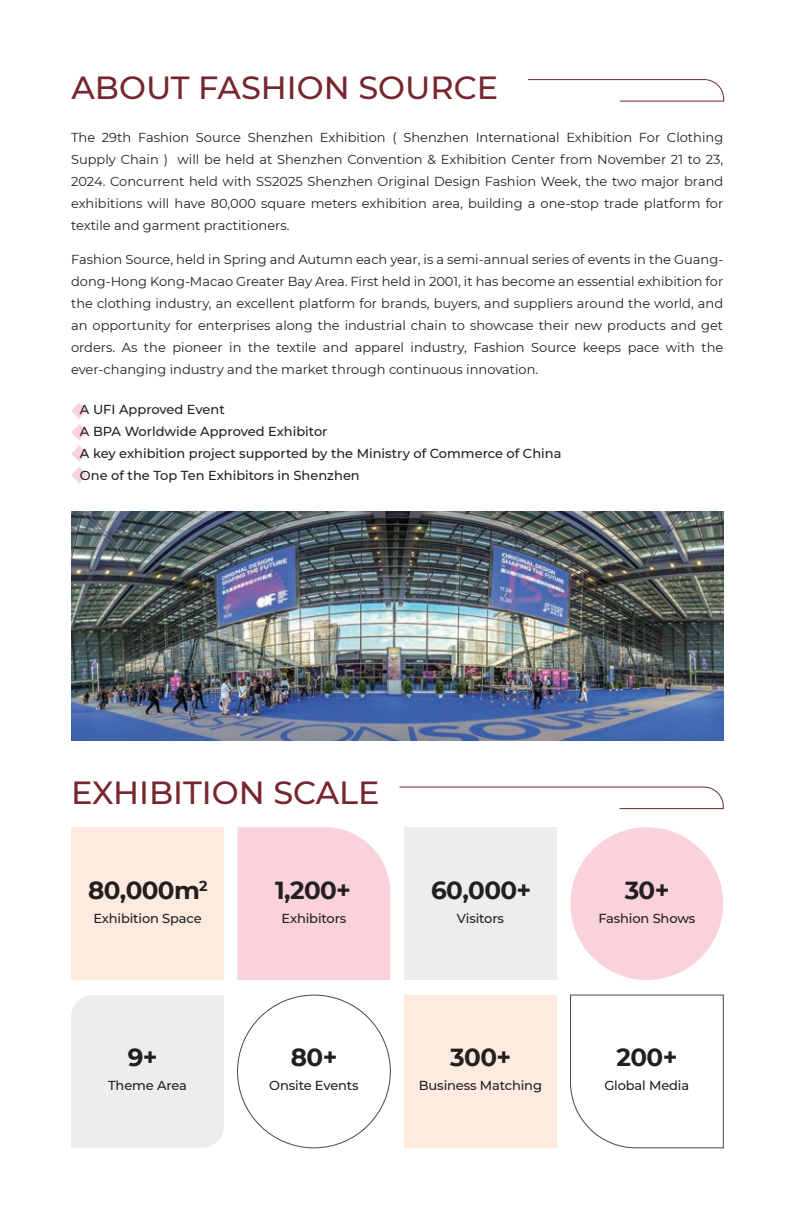
<style>
.page{position:relative;width:794px;height:1225px;background:#fff}
.page>*{position:absolute;margin:0;border:0;box-sizing:border-box;transform-origin:0 0}
.t1{font:500 32px "Montserrat";color:#78262e}
.t2{font:700 24.6px "Montserrat";letter-spacing:-.025em;color:#231f20}
.t3{font:13px/22px "Montserrat";color:#231f20;text-align:justify}
.t4{font:500 13px/22px "Montserrat";letter-spacing:-.01em;color:#231f20}
</style>
<div class="page">
<svg style="left:399px;top:786px;width:325px;height:23px"></svg>
<img style="left:71px;top:511px;width:652px;height:229px">
<svg style="left:528px;top:79px;width:196px;height:23px"></svg>
<svg style="left:71px;top:402px;width:17px;height:81px"></svg>
<div style="left:71px;top:995px;width:153px;height:152px;background:#ededed"></div>
<div style="left:71px;top:827px;width:153px;height:153px;background:#fdebdf"></div>
<div style="left:237px;top:827px;width:153px;height:153px;background:#fad2dc"></div>
<div style="left:404px;top:995px;width:153px;height:152px;background:#fdebdf"></div>
<div style="left:404px;top:827px;width:153px;height:153px;background:#ededed"></div>
<div style="left:570px;top:827px;width:153px;height:153px;background:#fad2dc;border-radius:76px"></div>
<svg style="left:570px;top:994px;width:154px;height:154px"></svg>
<h1 class="t1" style="left:71px;top:65px;width:428px">ABOUT FASHION SOURCE</h1>
<p class="t3" style="left:71px;top:126px;width:654px">The 29th Fashion Source Shenzhen Exhibition ( Shenzhen International Exhibition For Clothing Supply Chain ) will be held at Shenzhen Convention &amp; Exhibition Center from November 21 to 23, 2024. Concurrent held with SS2025 Shenzhen Original Design Fashion Week, the two major brand exhibitions will have 80,000 square meters exhibition area, building a one-stop trade platform for textile and garment practitioners.</p>
<p class="t3" style="left:71px;top:248px;width:654px">Fashion Source, held in Spring and Autumn each year, is a semi-annual series of events in the Guang&shy;dong-Hong Kong-Macao Greater Bay Area. First held in 2001, it has become an essential exhibition for the clothing industry, an excellent platform for brands, buyers, and suppliers around the world, and an opportunity for enterprises along the industrial chain to showcase their new products and get orders. As the pioneer in the textile and apparel industry, Fashion Source keeps pace with the ever-changing industry and the market through continuous innovation.</p>
<p class="t4" style="left:80px;top:398px;width:483px">A UFI Approved Event<br>A BPA Worldwide Approved Exhibitor<br>A key exhibition project supported by the Ministry of Commerce of China One of the Top Ten Exhibitors in Shenzhen</p>
<h1 class="t1" style="left:71px;top:770px;width:310px">EXHIBITION SCALE</h1>
<h2 class="t2" style="left:88px;top:872px;width:121px">80,000m<sup>2</sup></h2>
<h2 class="t2" style="left:275px;top:872px;width:77px">1,200+</h2>
<h2 class="t2" style="left:431px;top:872px;width:102px">60,000+</h2>
<h2 class="t2" style="left:624px;top:872px;width:46px">30+</h2>
<p class="t4" style="left:93px;top:907px;width:110px">Exhibition Space</p>
<p class="t4" style="left:282px;top:907px;width:66px">Exhibitors</p>
<p class="t4" style="left:457px;top:907px;width:49px">Visitors</p>
<p class="t4" style="left:598px;top:907px;width:98px">Fashion Shows</p>
<h2 class="t2" style="left:128px;top:1039px;width:31px">9+</h2>
<h2 class="t2" style="left:291px;top:1039px;width:48px">80+</h2>
<h2 class="t2" style="left:450px;top:1039px;width:62px">300+</h2>
<h2 class="t2" style="left:616px;top:1039px;width:62px">200+</h2>
<p class="t4" style="left:108px;top:1074px;width:80px">Theme Area</p>
<p class="t4" style="left:269px;top:1074px;width:91px">Onsite Events</p>
<p class="t4" style="left:419px;top:1074px;width:125px">Business Matching</p>
<p class="t4" style="left:604px;top:1074px;width:86px">Global Media</p>
</div>
